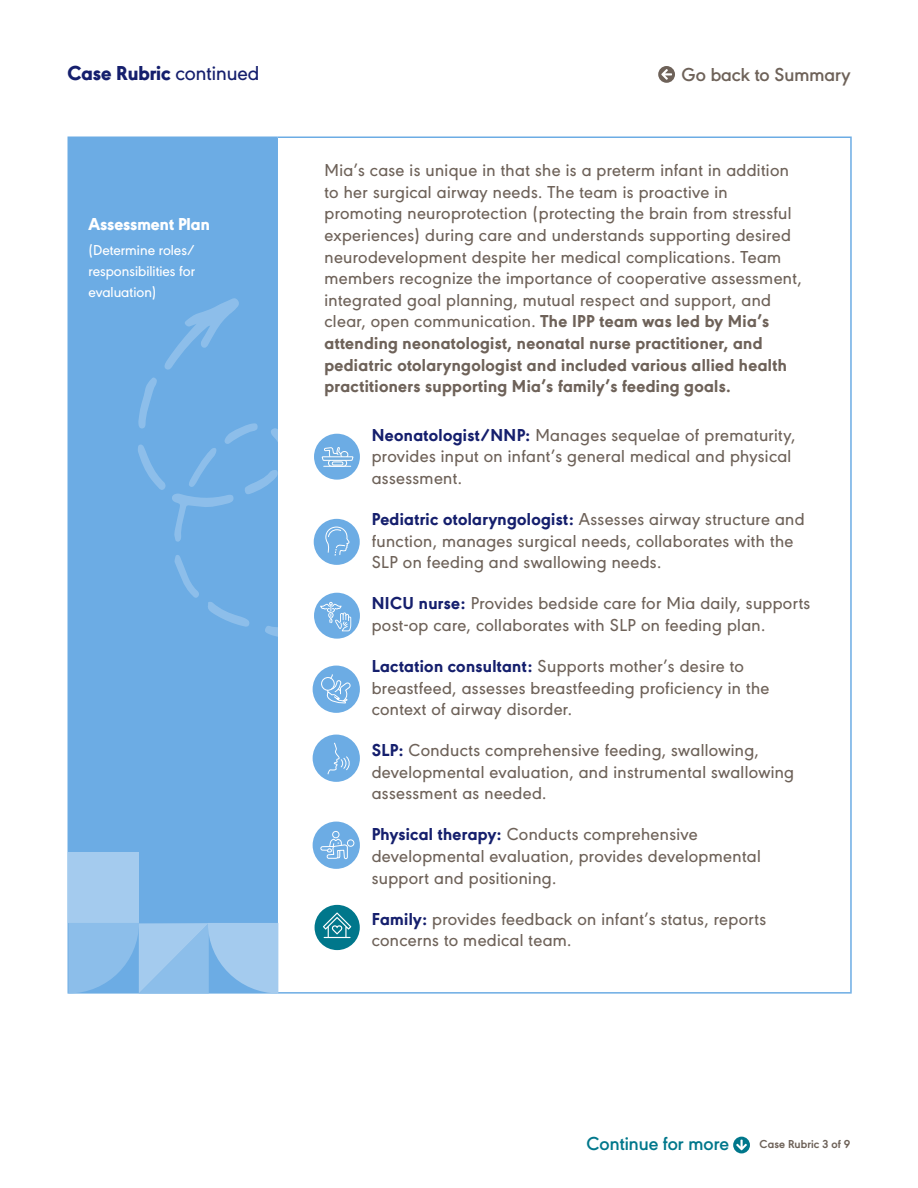
<style>
.page{position:relative;width:918px;height:1188px;background:#fff}
.page>*{position:absolute;margin:0;border:0;box-sizing:border-box;transform-origin:0 0}
.t1{font:800 21px "URW Geometric";color:#151f6d}
.t2{font:600 19.5px "URW Geometric";color:#00778b}
.t3{font:600 19.5px "URW Geometric";color:#6e6259}
._15_Table_Body_Team_Icon_Indent{font:500 18px/21.6px "URW Geometric";letter-spacing:.02em;color:#6e6259}
._14_Table_Body_Text_Space_After{font:500 18px/21.6px "URW Geometric";letter-spacing:.02em;color:#6e6259}
.t4{font:800 18px "URW Geometric";color:#fff}
._12_Table_Subheader_Text{font:500 15px/21px "URW Geometric";color:#fff;text-align:justify}
.t5{font:700 12px "URW Geometric";letter-spacing:.01em;color:#6e6259}
.s1{font-weight:500}
.s2{font-weight:800}
.s3{font-weight:800;color:#151f6d}
</style>
<div class="page">
<svg style="left:733px;top:1137px;width:17px;height:16px"></svg>
<svg style="left:658px;top:66px;width:17px;height:17px"></svg>
<div style="left:68px;top:137px;width:209px;height:856px;background:#6cace4"></div>
<hr style="left:68px;top:136px;width:209px;height:2px;background:#6cace4">
<hr style="left:68px;top:992px;width:209px;height:2px;background:#6cace4">
<hr style="left:276px;top:138px;width:2px;height:854px;background:#6cace4">
<hr style="left:277px;top:136px;width:575px;height:2px;background:#6cace4">
<hr style="left:850px;top:138px;width:2px;height:854px;background:#6cace4">
<hr style="left:277px;top:992px;width:575px;height:2px;background:#6cace4">
<div style="left:68px;top:852px;width:71px;height:71px;background:#a4cbee"></div>
<svg style="left:68px;top:923px;width:210px;height:70px;background:#91c0ea"></svg>
<svg style="left:164px;top:298px;width:75px;height:72px"></svg>
<svg style="left:138px;top:377px;width:19px;height:52px"></svg>
<svg style="left:265px;top:626px;width:13px;height:11px"></svg>
<svg style="left:138px;top:444px;width:28px;height:46px"></svg>
<svg style="left:208px;top:602px;width:42px;height:25px"></svg>
<svg style="left:175px;top:555px;width:24px;height:43px"></svg>
<svg style="left:172px;top:423px;width:106px;height:119px"></svg>
<div style="left:314px;top:519px;width:46px;height:46px;background:#6cace4;border-radius:50%"></div>
<svg style="left:325px;top:526px;width:25px;height:30px"></svg>
<div style="left:314px;top:434px;width:46px;height:46px;background:#6cace4;border-radius:50%"></div>
<svg style="left:321px;top:447px;width:33px;height:20px"></svg>
<div style="left:313px;top:666px;width:47px;height:47px;background:#6cace4;border-radius:50%"></div>
<div style="left:321px;top:677px;width:14px;height:14px;border:1px solid #fff;border-radius:50%"></div>
<svg style="left:326px;top:674px;width:25px;height:30px"></svg>
<div style="left:313px;top:735px;width:47px;height:47px;background:#6cace4;border-radius:50%"></div>
<svg style="left:328px;top:743px;width:22px;height:31px"></svg>
<div style="left:313px;top:822px;width:47px;height:47px;background:#6cace4;border-radius:50%"></div>
<div style="left:332px;top:831px;width:7px;height:7px;border:1px solid #fff;border-radius:50%"></div>
<div style="left:347px;top:839px;width:7px;height:8px;border:1px solid #fff;border-radius:50%"></div>
<svg style="left:320px;top:838px;width:28px;height:29px"></svg>
<div style="left:315px;top:905px;width:45px;height:45px;background:#00778b;border-radius:50%"></div>
<svg style="left:323px;top:912px;width:28px;height:26px"></svg>
<div style="left:314px;top:593px;width:46px;height:46px;background:#6cace4;border-radius:50%"></div>
<svg style="left:319px;top:602px;width:32px;height:29px"></svg>
<p class="t1" style="left:68px;top:58px;width:193px">Case Rubric <span class="s1">continued</span></p>
<p class="t4" style="left:88px;top:211px;width:123px">Assessment Plan</p>
<p class="_12_Table_Subheader_Text" style="left:88px;top:238px;width:108px">(Determine roles/ responsibilities for evaluation)</p>
<p class="t3" style="left:682px;top:60px;width:170px">Go back to Summary</p>
<p class="_14_Table_Body_Text_Space_After" style="left:324px;top:158px;width:479px">Mia’s case is unique in that she is a preterm infant in addition to her surgical airway needs. The team is proactive in promoting neuroprotection (protecting the brain from stressful experiences) during care and understands supporting desired neurodevelopment despite her medical complications. Team members recognize the importance of cooperative assessment, integrated goal planning, mutual respect and support, and clear, open communication. <span class="s2">The IPP team was led by Mia’s attending neonatologist, neonatal nurse practitioner, and pediatric otolaryngologist and included various allied health practitioners supporting Mia’s family’s feeding goals.</span></p>
<p class="_15_Table_Body_Team_Icon_Indent" style="left:372px;top:423px;width:425px"><span class="s3">Neonatologist/NNP:</span> Manages sequelae of prematurity, provides input on infant’s general medical and physical assessment.</p>
<p class="_15_Table_Body_Team_Icon_Indent" style="left:372px;top:507px;width:434px"><span class="s3">Pediatric otolaryngologist:</span> Assesses airway structure and function, manages surgical needs, collaborates with the<br>SLP on feeding and swallowing needs.</p>
<p class="_15_Table_Body_Team_Icon_Indent" style="left:372px;top:591px;width:440px"><span class="s3">NICU nurse:</span> Provides bedside care for Mia daily, supports post-op care, collaborates with SLP on feeding plan.</p>
<p class="_15_Table_Body_Team_Icon_Indent" style="left:372px;top:654px;width:399px"><span class="s3">Lactation consultant:</span> Supports mother’s desire to breastfeed, assesses breastfeeding proficiency in the context of airway disorder.</p>
<p class="_15_Table_Body_Team_Icon_Indent" style="left:372px;top:738px;width:424px"><span class="s3">SLP:</span> Conducts comprehensive feeding, swallowing, developmental evaluation, and instrumental swallowing assessment as needed.</p>
<p class="_15_Table_Body_Team_Icon_Indent" style="left:372px;top:822px;width:391px"><span class="s3">Physical therapy:</span> Conducts comprehensive developmental evaluation, provides developmental support and positioning.</p>
<p class="_15_Table_Body_Team_Icon_Indent" style="left:372px;top:906px;width:396px"><span class="s3">Family:</span> provides feedback on infant’s status, reports concerns to medical team.</p>
<p class="t2" style="left:587px;top:1129px;width:144px">Continue for more</p>
<p class="t5" style="left:760px;top:1135px;width:92px">Case Rubric 3 of 9</p>
</div>
